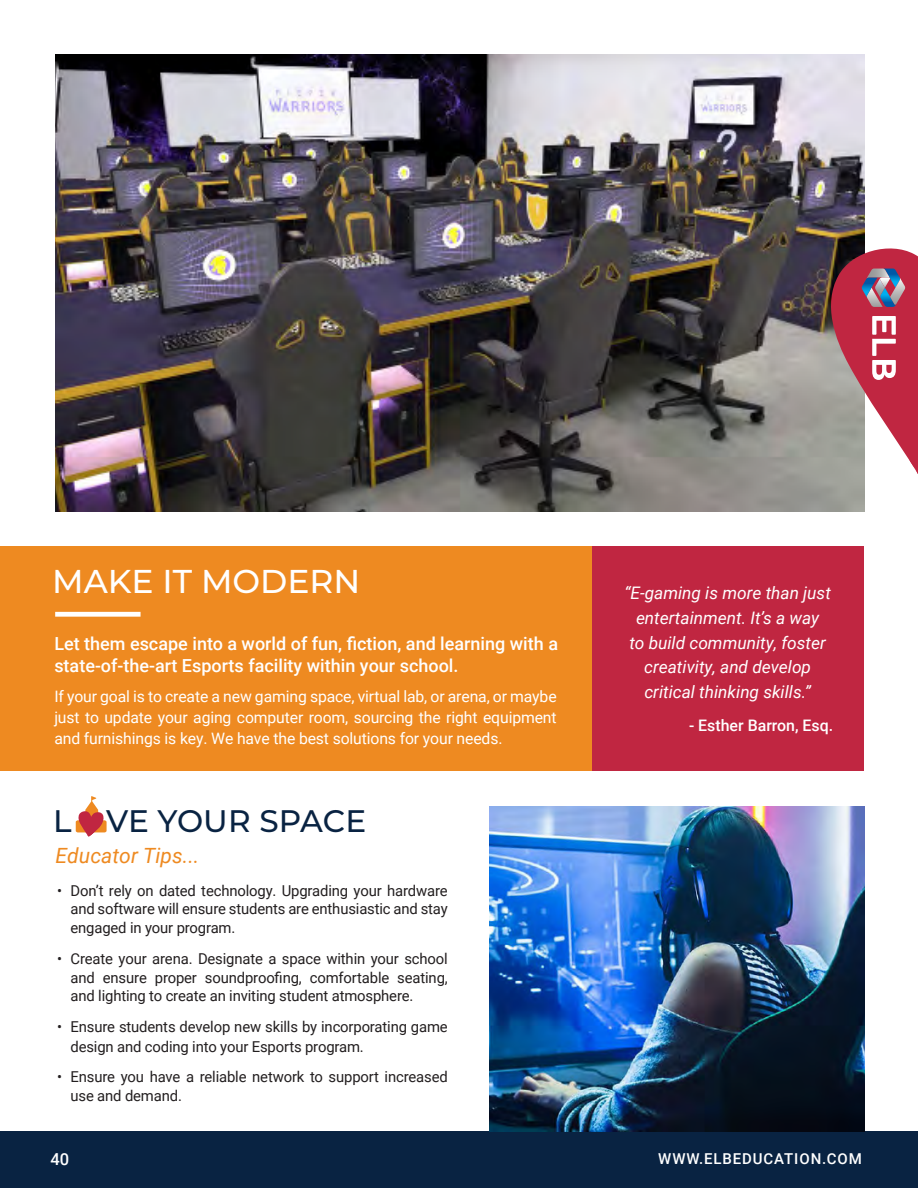
<style>
.page{position:relative;width:918px;height:1188px;background:#fff}
.page>*{position:absolute;margin:0;border:0;box-sizing:border-box;transform-origin:0 0}
.Left_Jusitfy{font:500 33px "Montserrat";color:#fff}
.Center{font:500 31.2px "Montserrat";color:#092342}
.Left_Jusitfy-2{font:italic 21px "Roboto";letter-spacing:.005em;color:#ee8a21}
.Left_Jusitfy-3{font:500 18px/22.5px "Roboto";color:#fff}
.Left_Jusitfy-4{font:italic 17.25px/24.8px "Roboto";color:#fff;text-align:center}
.t1{font:500 16.5px "Roboto";color:#fff}
.Left_Jusitfy-5{font:500 15.9px "Roboto";color:#fff}
.Left_Jusitfy-6{font:15.75px/21px "Roboto";letter-spacing:-.01em;color:#fff;text-align:justify}
.t2{font:15px/18.8px "Roboto";letter-spacing:-.01em;color:#231f20;text-align:justify}
.t3{font:500 15px "Roboto";letter-spacing:.06em;color:#fff}
</style>
<div class="page">
<div style="left:0;top:1131px;width:918px;height:57px;background:#092342"></div>
<img style="left:55px;top:55px;width:809px;height:457px">
<div style="left:0;top:546px;width:594px;height:225px;background:#ee8a21"></div>
<div style="left:593px;top:546px;width:271px;height:225px;background:#c02641"></div>
<div style="left:55px;top:612px;width:86px;height:5px;background:#fff"></div>
<svg style="left:75px;top:796px;width:32px;height:41px"></svg>
<img style="left:490px;top:806px;width:374px;height:325px">
<svg style="left:823px;top:241px;width:95px;height:239px"></svg>
<p class="Left_Jusitfy" style="left:52px;top:559px;width:310px">MAKE IT MODERN</p>
<p class="Left_Jusitfy-3" style="left:54px;top:631px;width:505px">Let them escape into a world of fun, fiction, and learning with a state-of-the-art Esports facility within your school.</p>
<p class="Left_Jusitfy-6" style="left:54px;top:685px;width:504px">If your goal is to create a new gaming space, virtual lab, or arena, or maybe just to update your aging computer room, sourcing the right equipment and furnishings is key. We have the best solutions for your needs.</p>
<p class="Center" style="left:53px;top:799px;width:315px">L VE YOUR SPACE</p>
<p class="Left_Jusitfy-2" style="left:56px;top:841px;width:145px">Educator Tips...</p>
<p class="t2" style="left:70px;top:880px;width:379px;text-indent:-14px">• Don’t rely on dated technology. Upgrading your hardware and software will ensure students are enthusiastic and stay engaged in your program.</p>
<p class="t2" style="left:70px;top:949px;width:379px;text-indent:-14px">• Create your arena. Designate a space within your school and ensure proper soundproofing, comfortable seating, and lighting to create an inviting student atmosphere.</p>
<p class="t2" style="left:70px;top:1016px;width:379px;line-height:19.5px;text-indent:-14px">• Ensure students develop new skills by incorporating game design and coding into your Esports program.</p>
<p class="t2" style="left:70px;top:1067px;width:379px;text-indent:-14px">• Ensure you have a reliable network to support increased use and demand.</p>
<p class="t1" style="left:51px;top:1148px;width:20px">40</p>
<p class="Left_Jusitfy-4" style="left:624px;top:580px;width:208px">“E-gaming is more than just entertainment. It’s a way<br>to build community, foster creativity, and develop critical thinking skills.”</p>
<p class="Left_Jusitfy-5" style="left:689px;top:714px;width:146px">- Esther Barron, Esq.</p>
<p class="t3" style="left:658px;top:1149px;width:205px">WWW.ELBEDUCATION.COM</p>
</div>
